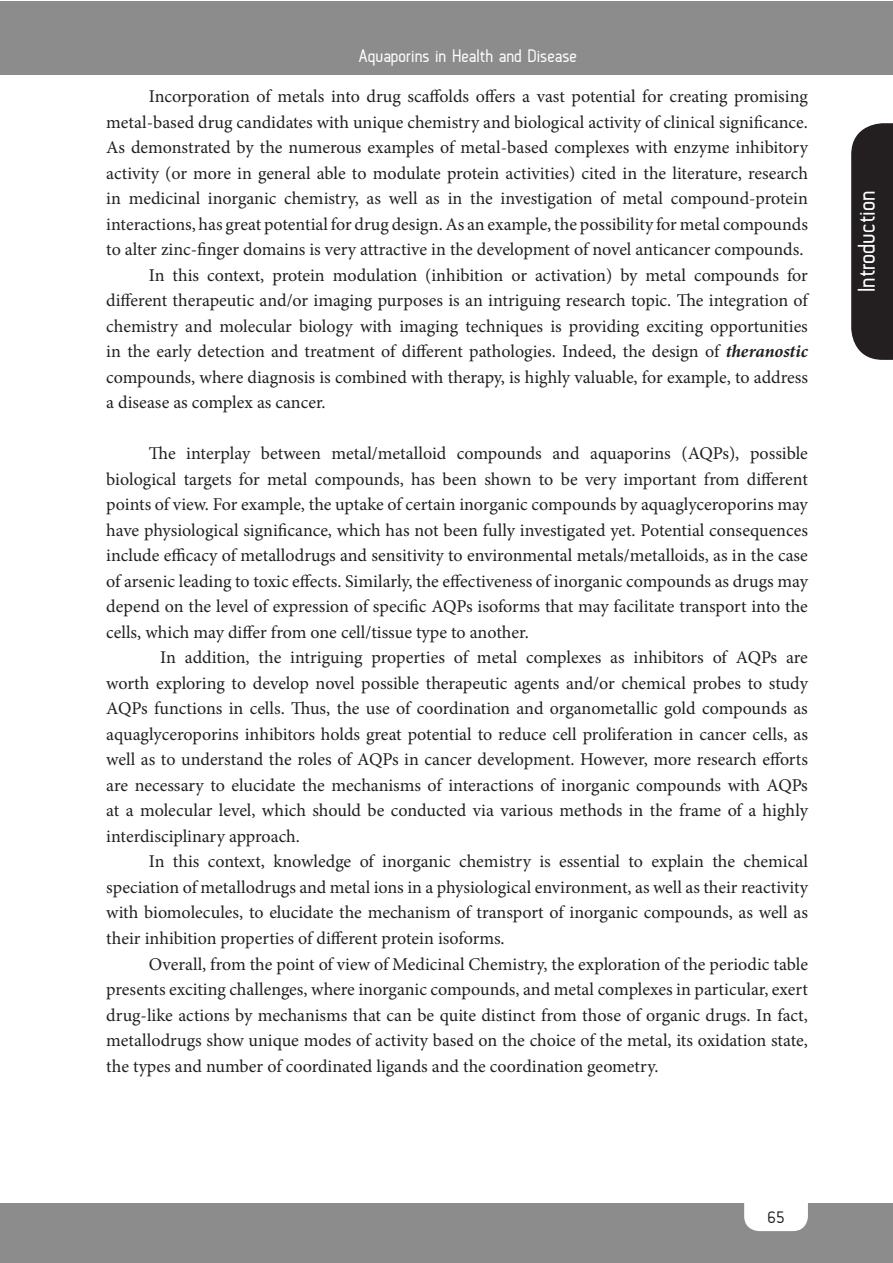
<style>
.page{position:relative;width:893px;height:1263px;background:#fff}
.page>*{position:absolute;margin:0;border:0;box-sizing:border-box;transform-origin:0 0}
.t1{font:24px "Anson";color:#fff}
.t2{font:18px/25.5px "Minion Pro";color:#231f20;text-align:justify}
.t3{font:18px "Anson";color:#fff}
.t4{font:16.5px "Anson";color:#231f20}
.s1{font-weight:700;font-style:italic}
</style>
<div class="page">
<div style="left:0;top:1px;width:892px;height:73px;background:#8d8c8d"></div>
<div style="left:851px;top:123px;width:41px;height:237px;background:#231f20"></div>
<div style="left:0;top:1203px;width:892px;height:60px;background:#8d8c8d"></div>
<svg style="left:744px;top:1203px;width:64px;height:28px;background:#f8f8f8"></svg>
<p class="t3" style="left:359px;top:46px;width:220px">Aquaporins in Health and Disease</p>
<p class="t2" style="left:149px;top:84px;width:660px">Incorporation of metals into drug scaffolds offers a vast potential for creating promising</p>
<p class="t2" style="left:106px;top:109px;width:703px">metal-based drug candidates with unique chemistry and biological activity of clinical significance.</p>
<p class="t2" style="left:106px;top:135px;width:703px">As demonstrated by the numerous examples of metal-based complexes with enzyme inhibitory</p>
<p class="t2" style="left:106px;top:160px;width:703px">activity (or more in general able to modulate protein activities) cited in the literature, research</p>
<p class="t2" style="left:106px;top:186px;width:703px">in medicinal inorganic chemistry, as well as in the investigation of metal compound-protein</p>
<p class="t2" style="left:106px;top:211px;width:703px">interactions, has great potential for drug design. As an example, the possibility for metal compounds</p>
<p class="t2" style="left:106px;top:237px;width:699px">to alter zinc-finger domains is very attractive in the development of novel anticancer compounds.</p>
<p class="t2" style="left:149px;top:262px;width:660px">In this context, protein modulation (inhibition or activation) by metal compounds for</p>
<p class="t2" style="left:106px;top:288px;width:703px">different therapeutic and/or imaging purposes is an intriguing research topic. The integration of</p>
<p class="t2" style="left:106px;top:313px;width:703px">chemistry and molecular biology with imaging techniques is providing exciting opportunities</p>
<p class="t2" style="left:106px;top:339px;width:703px">in the early detection and treatment of different pathologies. Indeed, the design of <span class="s1">theranostic</span></p>
<p class="t2" style="left:106px;top:364px;width:703px">compounds, where diagnosis is combined with therapy, is highly valuable, for example, to address</p>
<p class="t2" style="left:106px;top:390px;width:221px">a disease as complex as cancer.</p>
<p class="t2" style="left:106px;top:441px;width:703px;text-indent:43px">The interplay between metal/metalloid compounds and aquaporins (AQPs), possible biological targets for metal compounds, has been shown to be very important from different points of view. For example, the uptake of certain inorganic compounds by aquaglyceroporins may have physiological significance, which has not been fully investigated yet. Potential consequences include efficacy of metallodrugs and sensitivity to environmental metals/metalloids, as in the case of arsenic leading to toxic effects. Similarly, the effectiveness of inorganic compounds as drugs may depend on the level of expression of specific AQPs isoforms that may facilitate transport into the cells, which may differ from one cell/tissue type to another.</p>
<p class="t2" style="left:106px;top:645px;width:703px;text-indent:54px">In addition, the intriguing properties of metal complexes as inhibitors of AQPs are worth exploring to develop novel possible therapeutic agents and/or chemical probes to study AQPs functions in cells. Thus, the use of coordination and organometallic gold compounds as aquaglyceroporins inhibitors holds great potential to reduce cell proliferation in cancer cells, as well as to understand the roles of AQPs in cancer development. However, more research efforts are necessary to elucidate the mechanisms of interactions of inorganic compounds with AQPs at a molecular level, which should be conducted via various methods in the frame of a highly interdisciplinary approach.</p>
<p class="t2" style="left:106px;top:849px;width:703px;text-indent:43px">In this context, knowledge of inorganic chemistry is essential to explain the chemical speciation of metallodrugs and metal ions in a physiological environment, as well as their reactivity with biomolecules, to elucidate the mechanism of transport of inorganic compounds, as well as their inhibition properties of different protein isoforms.</p>
<p class="t2" style="left:106px;top:951px;width:703px;text-indent:43px">Overall, from the point of view of Medicinal Chemistry, the exploration of the periodic table presents exciting challenges, where inorganic compounds, and metal complexes in particular, exert drug-like actions by mechanisms that can be quite distinct from those of organic drugs. In fact, metallodrugs show unique modes of activity based on the choice of the metal, its oxidation state, the types and number of coordinated ligands and the coordination geometry.</p>
<h1 class="t1" style="left:853px;top:292px;width:103px;rotate:-90deg">Introduction</h1>
<p class="t4" style="left:767px;top:1208px;width:19px">65</p>
</div>
